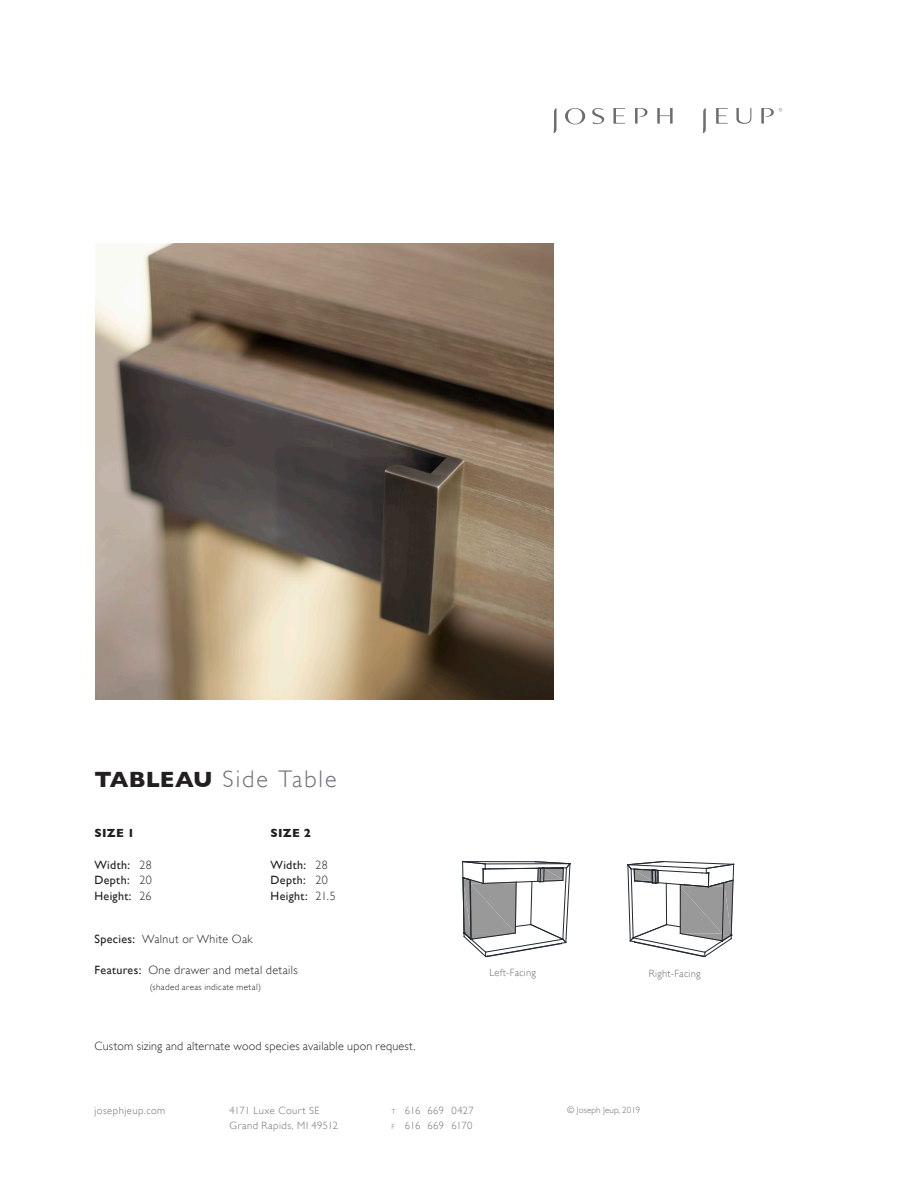
<style>
.page{position:relative;width:918px;height:1188px;background:#fff}
.page>*{position:absolute;margin:0;border:0;box-sizing:border-box;transform-origin:0 0}
.Product_Name_Paragra{font:300 24px "Gill Sans";letter-spacing:.08em;color:#6d7079}
.Double_TearSht{font:300 12px "Gill Sans";letter-spacing:.02em;color:#231f20}
.Double_TearSht-2{font:12px "Gill Sans";letter-spacing:.03em;color:#231f20}
.Double_TearSht-3{font:700 12px "Gill Sans";letter-spacing:.025em;color:#231f20}
.Product_Name_Paragra-2{font:300 10.5px "Gill Sans";letter-spacing:.035em;color:#6d7079}
.Product_Name_Paragra-3{font:300 10.5px "Gill Sans";letter-spacing:-.015em;color:#6d7079}
.Double_TearSht-4{font:300 9px "Gill Sans";letter-spacing:.04em;color:#231f20}
.t1{font:300 9px "Gill Sans";letter-spacing:.01em;color:#6d7079}
.s1{font-weight:700;font-size:22.5px;color:#231f20}
.s2{font-weight:300}
.s3{font-weight:400}
.s4{font-size:7.35px}
</style>
<div class="page">
<svg style="left:592px;top:108px;width:12px;height:16px"></svg>
<svg style="left:736px;top:108px;width:15px;height:16px"></svg>
<svg style="left:565px;top:108px;width:20px;height:16px"></svg>
<svg style="left:613px;top:108px;width:12px;height:16px"></svg>
<svg style="left:554px;top:108px;width:3px;height:25px"></svg>
<svg style="left:703px;top:108px;width:3px;height:25px"></svg>
<svg style="left:716px;top:108px;width:12px;height:16px"></svg>
<svg style="left:657px;top:108px;width:16px;height:16px"></svg>
<svg style="left:635px;top:108px;width:13px;height:16px"></svg>
<svg style="left:761px;top:108px;width:21px;height:16px"></svg>
<img style="left:96px;top:243px;width:458px;height:456px">
<svg style="left:462px;top:861px;width:109px;height:96px"></svg>
<svg style="left:627px;top:861px;width:107px;height:96px"></svg>
<p class="Product_Name_Paragra" style="left:94px;top:765px;width:244px"><span class="s1">TABLEAU</span> Side Table</p>
<p class="Double_TearSht-3" style="left:94px;top:826px;width:42px">SIZE 1</p>
<p class="Double_TearSht-2" style="left:94px;top:858px;width:59px">Width: <span class="s2">28</span></p>
<p class="Double_TearSht-2" style="left:94px;top:873px;width:59px">Depth: <span class="s2">20</span></p>
<p class="Double_TearSht-2" style="left:94px;top:889px;width:59px">Height: <span class="s2">26</span></p>
<p class="Double_TearSht-3" style="left:271px;top:826px;width:42px">SIZE 2</p>
<p class="Double_TearSht-2" style="left:271px;top:858px;width:59px">Width: <span class="s2">28</span></p>
<p class="Double_TearSht-2" style="left:271px;top:873px;width:59px">Depth: <span class="s2">20</span></p>
<p class="Double_TearSht-2" style="left:271px;top:889px;width:67px">Height: <span class="s2">21.5</span></p>
<p class="Double_TearSht" style="left:94px;top:932px;width:160px"><span class="s3">Species:</span> Walnut or White Oak</p>
<p class="Double_TearSht" style="left:94px;top:963px;width:205px"><span class="s3">Features:</span> One drawer and metal details</p>
<p class="Double_TearSht-4" style="left:150px;top:982px;width:113px">(shaded areas indicate metal)</p>
<p class="Double_TearSht" style="left:94px;top:1039px;width:323px">Custom sizing and alternate wood species available upon request.</p>
<p class="Product_Name_Paragra-2" style="left:489px;top:966px;width:48px">Left-Facing</p>
<p class="Product_Name_Paragra-2" style="left:649px;top:967px;width:53px">Right-Facing</p>
<p class="Product_Name_Paragra-2" style="left:94px;top:1105px;width:72px">josephjeup.com</p>
<p class="Product_Name_Paragra-2" style="left:229px;top:1105px;width:92px">4171 Luxe Court SE</p>
<p class="Product_Name_Paragra-2" style="left:392px;top:1105px;width:84px"><span class="s4">t</span> 616 669 0427</p>
<p class="t1" style="left:567px;top:1105px;width:75px">© Joseph Jeup, 2019</p>
<p class="Product_Name_Paragra-2" style="left:229px;top:1120px;width:110px">Grand Rapids, MI 49512</p>
<p class="Product_Name_Paragra-3" style="left:392px;top:1120px;width:82px"><span class="s4">f</span> 616 669 6170</p>
</div>
